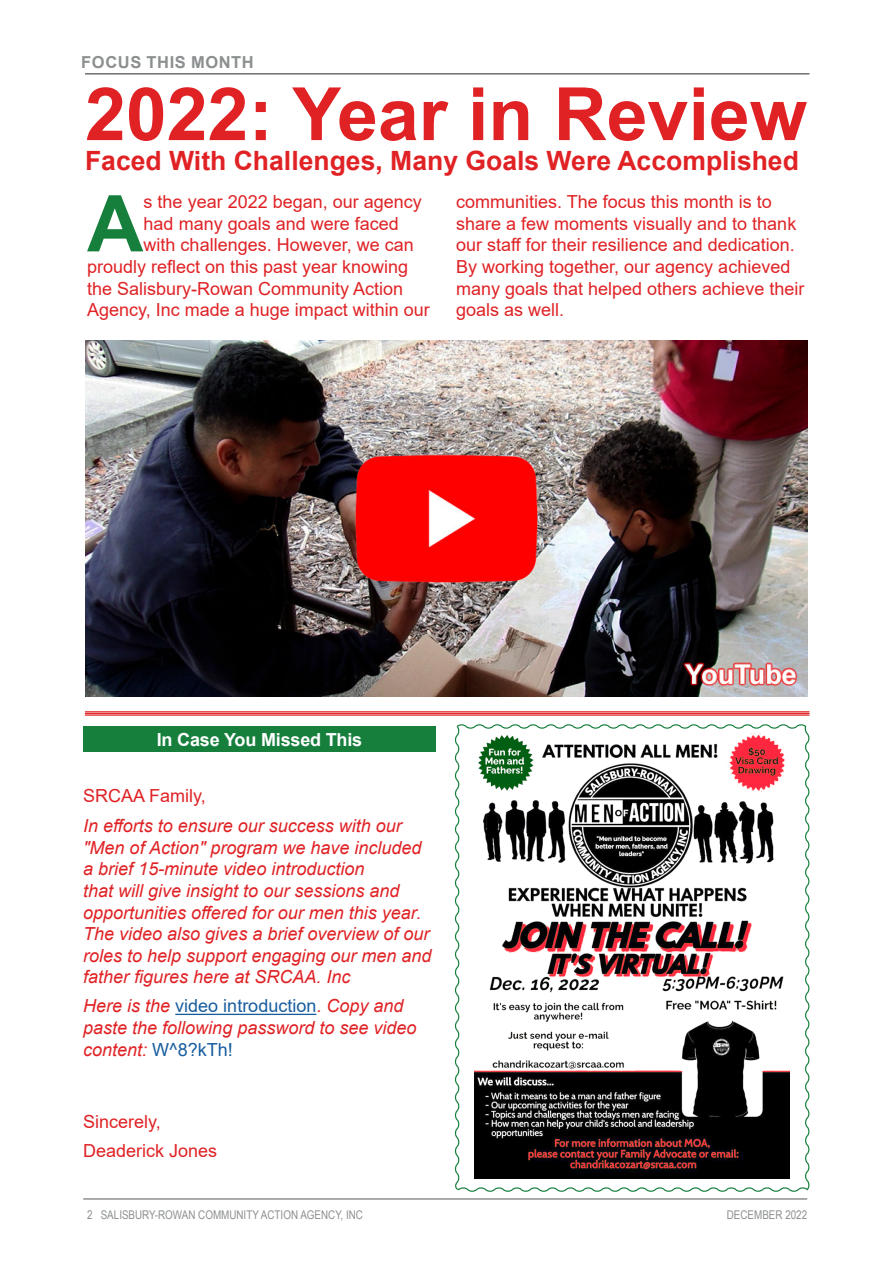
<style>
.page{position:relative;width:893px;height:1264px;background:#fff}
.page>*{position:absolute;margin:0;border:0;box-sizing:border-box;transform-origin:0 0}
.Drop_Cap{font:700 78.3px "Arial";color:#167f3c}
.Headline{font:700 73.5px "Arial";color:#e02225}
.Front_Page_TOC_Conte{font:700 26.55px "Arial";color:#e02225}
.Drop_Cap-2{font:18px/21.6px "Arial";color:#e02225}
.Front_Page_TOC_Conte-2{font:italic 18px/21.6px "Arial";color:#e02225}
.Front_Page_TOC_Conte-3{font:18px "Arial";color:#e02225}
.Headline-2{font:700 18px "Arial";letter-spacing:-.01em;color:#fff}
.Folio_-_Section_Titl{font:700 16.5px "Arial";letter-spacing:.035em;color:#8c8f90}
.Folio_-_Page_Number{font:12px "Arial Narrow";color:#8c8f90}
.s1{font-style:normal;color:#175d9e}
.s2{font-style:normal}
</style>
<div class="page">
<hr style="left:85px;top:73px;width:724px;height:2px;background:#706e6e">
<div style="left:83px;top:726px;width:353px;height:26px;background:#167f3c"></div>
<hr style="left:83px;top:1198px;width:724px;height:1px;background:#8c8f90">
<img style="left:85px;top:340px;width:723px;height:357px">
<hr style="left:85px;top:711px;width:724px;height:1px;background:#e02225">
<hr style="left:85px;top:713px;width:724px;height:1px;background:#e02225">
<hr style="left:85px;top:714px;width:724px;height:1px;background:#e02225">
<svg style="left:454px;top:724px;width:356px;height:468px"></svg>
<hr style="left:175px;top:1013px;width:141px;height:2px;background:#175d9e">
<p class="Folio_-_Section_Titl" style="left:81px;top:51px;width:174px">FOCUS THIS MONTH</p>
<p class="Headline" style="left:85px;top:62px;width:723px">2022: Year in Review</p>
<p class="Front_Page_TOC_Conte" style="left:85px;top:142px;width:715px">Faced With Challenges, Many Goals Were Accomplished</p>
<p class="Drop_Cap" style="left:87px;top:169px;width:58px">A</p>
<p class="Drop_Cap-2" style="left:144px;top:191px;width:280px">s the year 2022 began, our agency</p>
<p class="Drop_Cap-2" style="left:144px;top:212px;width:257px">had many goals and were faced</p>
<p class="Drop_Cap-2" style="left:144px;top:234px;width:272px">with challenges. However, we can</p>
<p class="Drop_Cap-2" style="left:87px;top:256px;width:323px">proudly reflect on this past year knowing</p>
<p class="Drop_Cap-2" style="left:87px;top:277px;width:318px">the Salisbury-Rowan Community Action</p>
<p class="Drop_Cap-2" style="left:87px;top:299px;width:344px">Agency, Inc made a huge impact within our</p>
<p class="Drop_Cap-2" style="left:456px;top:191px;width:350px">communities. The focus this month is to share a few moments visually and to thank our staff for their resilience and dedication.<br>By working together, our agency achieved many goals that helped others achieve their goals as well.</p>
<p class="Headline-2" style="left:157px;top:727px;width:207px">In Case You Missed This</p>
<p class="Front_Page_TOC_Conte-3" style="left:83px;top:783px;width:124px">SRCAA Family,</p>
<p class="Front_Page_TOC_Conte-2" style="left:83px;top:815px;width:350px">In efforts to ensure our success with our "Men of Action" program we have included a brief 15-minute video introduction<br>that will give insight to our sessions and opportunities offered for our men this year.<br>The video also gives a brief overview of our roles to help support engaging our men and father figures here at SRCAA. Inc</p>
<p class="Front_Page_TOC_Conte-2" style="left:83px;top:995px;width:335px">Here is the <span class="s1">video introduction</span><span class="s2">.</span> Copy and paste the following password to see video content: <span class="s1">W^8?kTh!</span></p>
<p class="Front_Page_TOC_Conte-3" style="left:83px;top:1109px;width:79px">Sincerely,</p>
<p class="Front_Page_TOC_Conte-3" style="left:83px;top:1138px;width:136px">Deaderick Jones</p>
<p class="Folio_-_Page_Number" style="left:87px;top:1206px;width:277px">2 SALISBURY-ROWAN COMMUNITY ACTION AGENCY, INC</p>
<p class="Folio_-_Page_Number" style="left:727px;top:1206px;width:82px">DECEMBER 2022</p>
</div>
